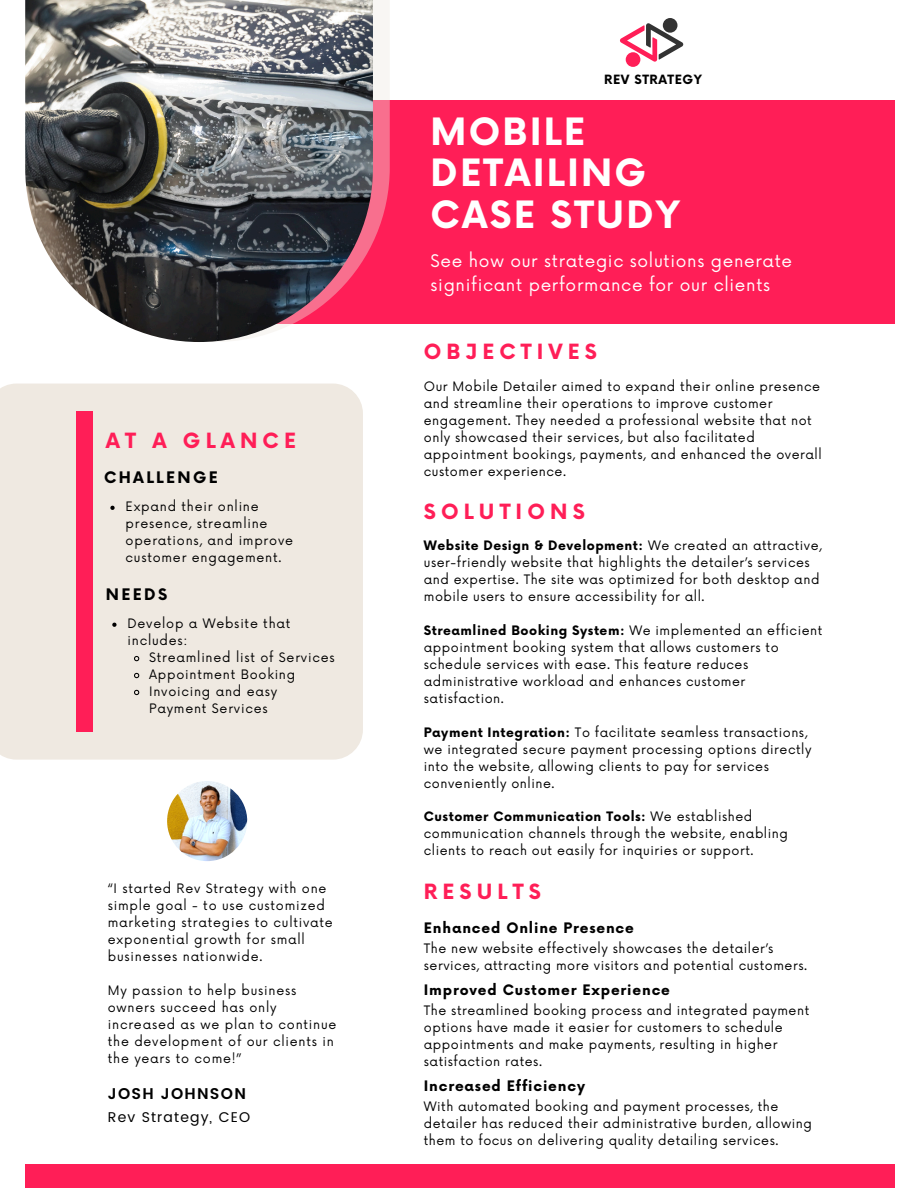
<style>
.page{position:relative;width:918px;height:1188px;background:#fff}
.page>*{position:absolute;margin:0;border:0;box-sizing:border-box;transform-origin:0 0}
.t1{font:700 36.75px/41.7px "Now";letter-spacing:.06em;color:#fff}
.t2{font:700 20.4px "Now";letter-spacing:.25em;color:#ff1e57}
.t3{font:16.95px/23.7px "Now";letter-spacing:.04em;color:#fff}
.t4{font:700 15.45px "Now";letter-spacing:.15em;color:#000}
.t5{font:600 15.45px "Poppins";letter-spacing:.08em;color:#000}
.t6{font:700 14.1px "Now";letter-spacing:.06em;color:#000}
.t7{font:14.1px "Poppins";letter-spacing:.08em;color:#000}
.t8{font:12.75px/17px "Now";letter-spacing:.04em;color:#000}
.t9{font:12.75px/17px "Now";letter-spacing:.06em;color:#000}
.t10{font:700 12.45px "Now";letter-spacing:.045em;color:#000}
.s1{font-weight:700}
</style>
<div class="page">
<div style="left:190px;top:101px;width:705px;height:223px;background:#ff1e57"></div>
<svg style="left:373px;top:0;width:17px;height:242px;fill:#f86f8e"></svg>
<img style="left:25px;top:0;width:348px;height:342px">
<div style="left:0;top:384px;width:363px;height:376px;background:#efe9e1"></div>
<div style="left:25px;top:1165px;width:869px;height:23px;background:#ff1e57"></div>
<img style="left:167px;top:781px;width:80px;height:80px;border-radius:50%">
<svg style="left:112px;top:623px;width:5px;height:4px"></svg>
<svg style="left:133px;top:655px;width:7px;height:7px"></svg>
<svg style="left:133px;top:672px;width:7px;height:7px"></svg>
<svg style="left:133px;top:689px;width:7px;height:7px"></svg>
<svg style="left:110px;top:506px;width:5px;height:4px"></svg>
<div style="left:77px;top:412px;width:16px;height:117px;background:#ff1e57"></div>
<div style="left:77px;top:513px;width:16px;height:117px;background:#ff1e57"></div>
<div style="left:77px;top:614px;width:16px;height:118px;background:#ff1e57"></div>
<div style="left:626px;top:52px;width:14px;height:15px;background:#ff1e57;border-radius:50%"></div>
<div style="left:663px;top:18px;width:14px;height:15px;background:#333;border-radius:50%"></div>
<svg style="left:620px;top:23px;width:63px;height:39px"></svg>
<h5 class="t2" style="left:106px;top:429px;width:192px">AT A GLANCE</h5>
<p class="t4" style="left:104px;top:469px;width:115px">CHALLENGE</p>
<p class="t9" style="left:126px;top:499px;width:169px">Expand their online presence, streamline operations, and improve customer engagement.</p>
<p class="t4" style="left:106px;top:586px;width:63px">NEEDS</p>
<h3 class="t9" style="left:128px;top:615px;width:164px">Develop a Website that includes:</h3>
<p class="t9" style="left:149px;top:649px;width:187px">Streamlined list of Services</p>
<h3 class="t9" style="left:149px;top:666px;width:148px">Appointment Booking</h3>
<p class="t9" style="left:149px;top:683px;width:130px">Invoicing and easy<br>Payment Services</p>
<p class="t9" style="left:108px;top:881px;width:226px">“I started Rev Strategy with one simple goal - to use customized marketing strategies to cultivate exponential growth for small businesses nationwide.</p>
<h4 class="t9" style="left:108px;top:982px;width:230px">My passion to help business owners succeed has only increased as we plan to continue the development of our clients in the years to come!”</h4>
<h2 class="t5" style="left:108px;top:1085px;width:140px">JOSH JOHNSON</h2>
<h2 class="t7" style="left:108px;top:1109px;width:144px">Rev Strategy, CEO</h2>
<p class="t10" style="left:604px;top:72px;width:99px">REV STRATEGY</p>
<p class="t1" style="left:431px;top:113px;width:251px">MOBILE<br>DETAILING<br>CASE STUDY</p>
<p class="t3" style="left:431px;top:250px;width:363px">See how our strategic solutions generate significant performance for our clients</p>
<p class="t2" style="left:424px;top:341px;width:175px">OBJECTIVES</p>
<p class="t8" style="left:424px;top:379px;width:399px">Our Mobile Detailer aimed to expand their online presence and streamline their operations to improve customer engagement. They needed a professional website that not only showcased their services, but also facilitated appointment bookings, payments, and enhanced the overall customer experience.</p>
<p class="t2" style="left:424px;top:501px;width:162px">SOLUTIONS</p>
<h2 class="t8" style="left:424px;top:538px;width:400px"><span class="s1">Website Design &amp; Development:</span> We created an attractive, user-friendly website that highlights the detailer’s services and expertise. The site was optimized for both desktop and mobile users to ensure accessibility for all.</h2>
<p class="t8" style="left:424px;top:623px;width:400px"><span class="s1">Streamlined Booking System:</span> We implemented an efficient appointment booking system that allows customers to schedule services with ease. This feature reduces administrative workload and enhances customer satisfaction.</p>
<p class="t8" style="left:424px;top:724px;width:389px"><span class="s1">Payment Integration:</span> To facilitate seamless transactions, we integrated secure payment processing options directly into the website, allowing clients to pay for services conveniently online.</p>
<p class="t8" style="left:424px;top:809px;width:366px"><span class="s1">Customer Communication Tools:</span> We established communication channels through the website, enabling clients to reach out easily for inquiries or support.</p>
<p class="t2" style="left:424px;top:880px;width:118px">RESULTS</p>
<h6 class="t6" style="left:424px;top:920px;width:212px">Enhanced Online Presence</h6>
<h3 class="t8" style="left:424px;top:940px;width:385px">The new website effectively showcases the detailer’s services, attracting more visitors and potential customers.</h3>
<h5 class="t6" style="left:424px;top:982px;width:248px">Improved Customer Experience</h5>
<h2 class="t8" style="left:424px;top:1002px;width:387px">The streamlined booking process and integrated payment options have made it easier for customers to schedule appointments and make payments, resulting in higher satisfaction rates.</h2>
<h5 class="t6" style="left:424px;top:1078px;width:163px">Increased Efficiency</h5>
<p class="t8" style="left:424px;top:1099px;width:390px">With automated booking and payment processes, the detailer has reduced their administrative burden, allowing them to focus on delivering quality detailing services.</p>
</div>
